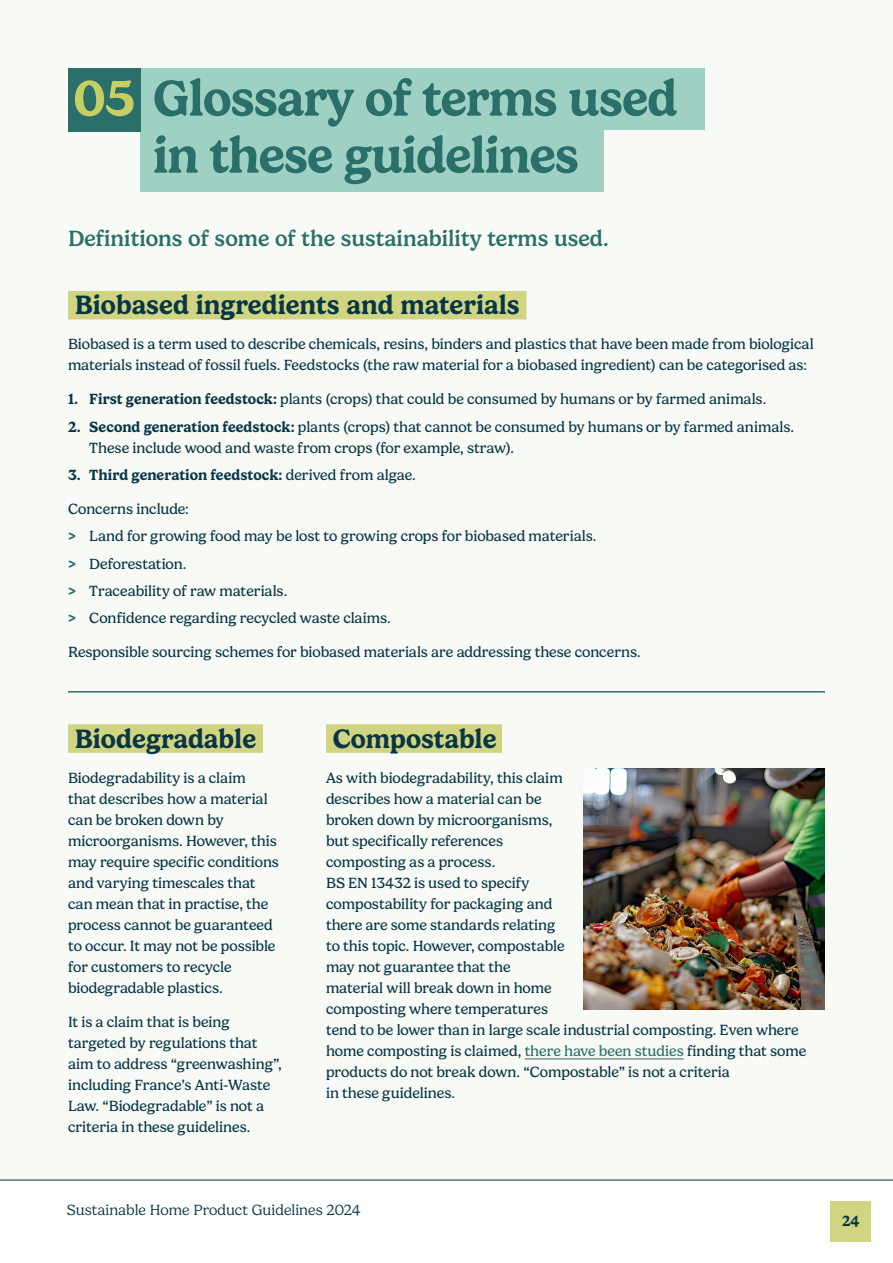
<style>
.page{position:relative;width:893px;height:1263px;background:#fff}
.page>*{position:absolute;margin:0;border:0;box-sizing:border-box;transform-origin:0 0}
.t1{font:600 51px/57px "Gelica";letter-spacing:-.02em;color:#2a6f69;text-align:center}
.Highlighted_heading{font:600 27px "Gelica";color:#083646}
.Stand_out_text{font:500 22.5px "Gelica";color:#2a6f69}
.Body_copy{font:15px/21px "Gelica";letter-spacing:-.005em;color:#083646}
.Body_copy-2{font:600 15px "Gelica";color:#083646}
.t2{font:300 15px "Gelica";color:#083646}
.s1{color:#c7ce64}
.s2{font-weight:600}
.s3{font-weight:400}
.s4{font-weight:700;color:#2a6f69}
.s5{color:#2a6f69}
</style>
<div class="page">
<div style="left:0;top:0;width:893px;height:1180px;background:#f8faf6"></div>
<div style="left:140px;top:68px;width:564px;height:62px;background:#9ed0c3"></div>
<div style="left:140px;top:130px;width:464px;height:61px;background:#9ed0c3"></div>
<div style="left:68px;top:291px;width:458px;height:28px;background:#d1d582"></div>
<div style="left:68px;top:724px;width:195px;height:29px;background:#d1d582"></div>
<div style="left:326px;top:724px;width:176px;height:29px;background:#d1d582"></div>
<hr style="left:525px;top:1058px;width:159px;height:1px;background:#2a6f69">
<div style="left:68px;top:68px;width:72px;height:64px;background:#2a6f69"></div>
<hr style="left:68px;top:691px;width:757px;height:1px;background:#2a6f69">
<img style="left:584px;top:769px;width:241px;height:241px">
<hr style="left:0;top:1180px;width:893px;height:1px;background:#083646">
<div style="left:830px;top:1201px;width:41px;height:41px;background:#d1d582"></div>
<p class="t1" style="left:74px;top:70px;width:605px"><span class="s1">05</span> Glossary of terms used in these guidelines</p>
<p class="Stand_out_text" style="left:68px;top:226px;width:542px">Definitions of some of the sustainability terms used.</p>
<p class="Highlighted_heading" style="left:75px;top:289px;width:446px">Biobased ingredients and materials</p>
<p class="Body_copy" style="left:68px;top:334px;width:747px">Biobased is a term used to describe chemicals, resins, binders and plastics that have been made from biological materials instead of fossil fuels. Feedstocks (the raw material for a biobased ingredient) can be categorised as:</p>
<p class="Body_copy" style="left:68px;top:389px;width:700px"><span class="s2">1. First generation feedstock:</span> plants (crops) that could be consumed by humans or by farmed animals.</p>
<p class="Body_copy" style="left:89px;top:416px;width:706px;text-indent:-21px"><span class="s2">2. Second generation feedstock:</span> plants (crops) that cannot be consumed by humans or by farmed animals.<br>These include wood and waste from crops (for example, straw).</p>
<p class="Body_copy-2" style="left:68px;top:466px;width:349px">3. Third generation feedstock: <span class="s3">derived from algae.</span></p>
<p class="Body_copy" style="left:68px;top:498px;width:122px">Concerns include:</p>
<p class="Body_copy" style="left:68px;top:526px;width:530px"><span class="s4">&gt;</span> Land for growing food may be lost to growing crops for biobased materials.</p>
<p class="Body_copy" style="left:68px;top:553px;width:120px"><span class="s4">&gt;</span> Deforestation.</p>
<p class="Body_copy" style="left:68px;top:580px;width:221px"><span class="s4">&gt;</span> Traceability of raw materials.</p>
<p class="Body_copy" style="left:68px;top:608px;width:324px"><span class="s4">&gt;</span> Confidence regarding recycled waste claims.</p>
<p class="Body_copy" style="left:68px;top:642px;width:574px">Responsible sourcing schemes for biobased materials are addressing these concerns.</p>
<p class="Highlighted_heading" style="left:75px;top:723px;width:183px">Biodegradable</p>
<p class="Highlighted_heading" style="left:333px;top:723px;width:165px">Compostable</p>
<p class="Body_copy" style="left:68px;top:767px;width:212px">Biodegradability is a claim<br>that describes how a material can be broken down by microorganisms. However, this may require specific conditions and varying timescales that can mean that in practise, the process cannot be guaranteed to occur. It may not be possible for customers to recycle biodegradable plastics.</p>
<p class="Body_copy" style="left:68px;top:1011px;width:215px">It is a claim that is being targeted by regulations that aim to address “greenwashing”, including France’s Anti-Waste<br>Law. “Biodegradable” is not a criteria in these guidelines.</p>
<p class="Body_copy" style="left:326px;top:767px;width:482px">As with biodegradability, this claim<br>describes how a material can be<br>broken down by microorganisms,<br>but specifically references<br>composting as a process.<br>BS EN 13432 is used to specify<br>compostability for packaging and<br>there are some standards relating<br>to this topic. However, compostable<br>may not guarantee that the<br>material will break down in home<br>composting where temperatures<br>tend to be lower than in large scale industrial composting. Even where home composting is claimed, <span class="s5">there have been studies</span> finding that some products do not break down. “Compostable” is not a criteria<br>in these guidelines.</p>
<p class="t2" style="left:67px;top:1202px;width:295px">Sustainable Home Product Guidelines 2024</p>
<p class="Body_copy-2" style="left:842px;top:1212px;width:19px">24</p>
</div>
